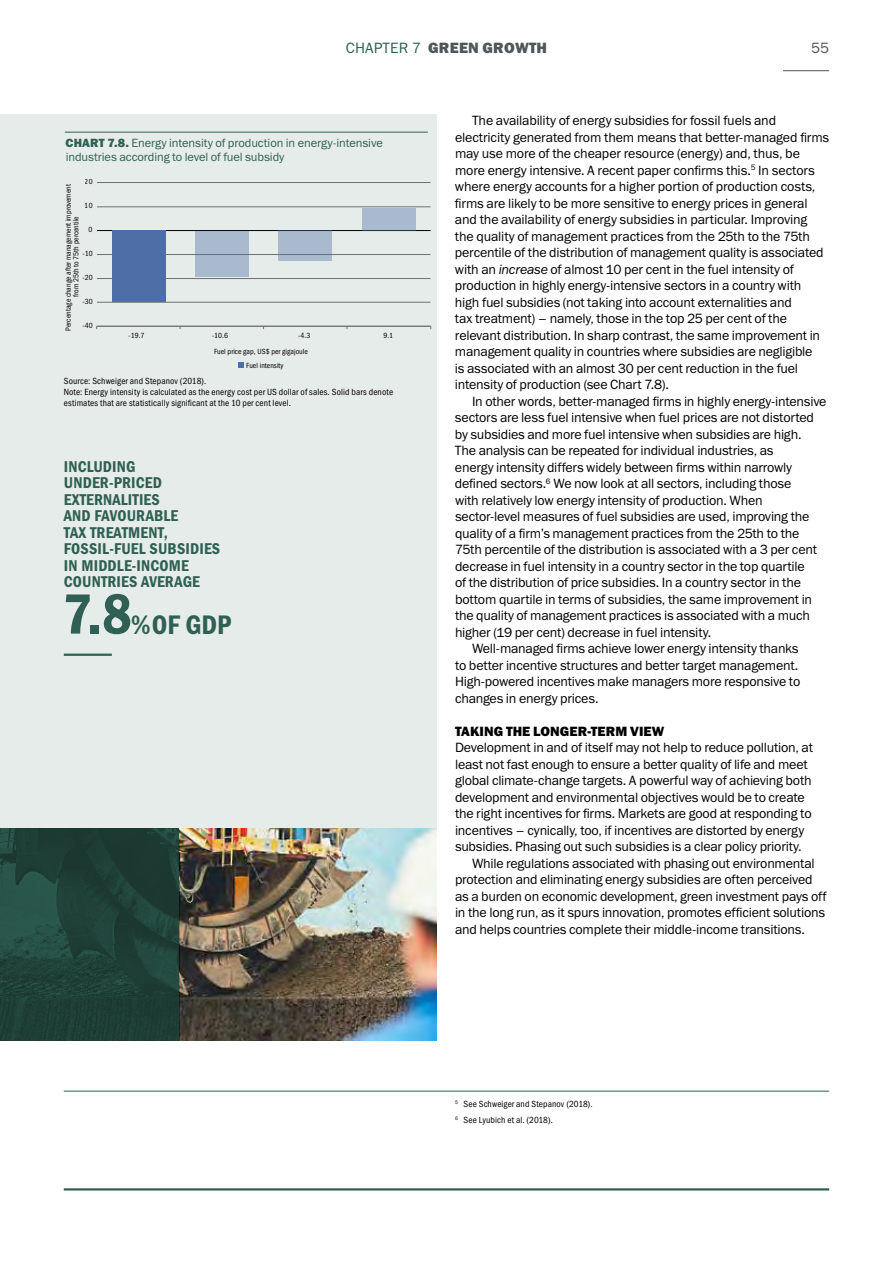
<style>
.page{position:relative;width:893px;height:1263px;background:#fff}
.page>*{position:absolute;margin:0;border:0;box-sizing:border-box;transform-origin:0 0}
.t1{font:27px "Franklin Gothic Demi Cond ITC";color:#2f6053}
.t2{font:15.75px/16.5px "Franklin Gothic Demi Cond ITC";letter-spacing:.01em;color:#2f6053}
.t3{font:15px "Franklin Gothic Heavy ITC";letter-spacing:.01em;color:#505559}
.t4{font:15px "Franklin Gothic Book ITC";color:#505559}
.t5{font:13.5px/16.5px "Franklin Gothic Book ITC";letter-spacing:-.015em;color:#000}
.t6{font:13.5px "Franklin Gothic Heavy ITC";letter-spacing:.005em;color:#000}
.t7{font:12px/13.5px "Franklin Gothic Book ITC";letter-spacing:-.005em;color:#2f6053}
.t8{font:9px/10.8px "Franklin Gothic Book Cond ITC";letter-spacing:.015em;color:#000}
.t9{font:7.5px/7.5px "Franklin Gothic Book Cond ITC";color:#000;text-align:center}
.s1{font-family:"Franklin Gothic Book ITC";color:#2f6053}
.s2{font-family:"Franklin Gothic Heavy ITC"}
.s3{font-size:57px}
.s4{font-family:"Franklin Gothic Demi ITC"}
.s5{font-style:italic}
</style>
<div class="page">
<hr style="left:783px;top:70px;width:46px;height:1px;background:#505559">
<hr style="left:64px;top:1188px;width:765px;height:2px;background:#2f6053">
<hr style="left:64px;top:1091px;width:765px;height:1px;background:#2f6053">
<div style="left:0;top:115px;width:437px;height:926px;background:#e6ece9"></div>
<hr style="left:97px;top:302px;width:334px;height:1px;background:#7c7c7c">
<hr style="left:97px;top:278px;width:334px;height:1px;background:#7c7c7c">
<hr style="left:97px;top:254px;width:334px;height:1px;background:#7c7c7c">
<hr style="left:97px;top:207px;width:334px;height:1px;background:#7c7c7c">
<hr style="left:97px;top:182px;width:334px;height:1px;background:#7c7c7c">
<hr style="left:97px;top:230px;width:334px;height:1px;background:#030404">
<hr style="left:97px;top:326px;width:334px;height:1px;background:#7c7c7c">
<div style="left:112px;top:231px;width:53px;height:71px;background:#4d6ea7"></div>
<div style="left:195px;top:231px;width:54px;height:46px;background:#a9bace"></div>
<div style="left:279px;top:231px;width:53px;height:30px;background:#a9bace"></div>
<div style="left:362px;top:208px;width:54px;height:23px;background:#a9bace"></div>
<svg style="left:238px;top:362px;width:6px;height:6px"></svg>
<hr style="left:65px;top:132px;width:363px;height:1px;background:#2f6053">
<hr style="left:64px;top:654px;width:48px;height:2px;background:#2f6053">
<img style="left:179px;top:828px;width:258px;height:213px">
<svg style="left:0;top:828px;width:179px;height:213px;background:#1f4138"></svg>
<p class="t3" style="left:346px;top:38px;width:203px"><span class="s1">CHAPTER 7</span> GREEN GROWTH</p>
<p class="t4" style="left:811px;top:38px;width:19px">55</p>
<p class="t7" style="left:66px;top:136px;width:319px"><span class="s2">CHART 7.8.</span> Energy intensity of production in energy-intensive industries according to level of fuel subsidy</p>
<p class="t9" style="left:85px;top:178px;width:9px">20</p>
<p class="t9" style="left:65px;top:331px;width:148px;rotate:-90deg">Percentage change after management improvement from 25th to 75th percentile</p>
<p class="t9" style="left:85px;top:202px;width:9px">10</p>
<p class="t9" style="left:89px;top:226px;width:5px">0</p>
<p class="t9" style="left:83px;top:250px;width:12px">-10</p>
<p class="t9" style="left:83px;top:274px;width:12px">-20</p>
<p class="t9" style="left:83px;top:298px;width:12px">-30</p>
<p class="t9" style="left:83px;top:322px;width:12px">-40</p>
<p class="t9" style="left:129px;top:332px;width:18px">-19.7</p>
<p class="t9" style="left:212px;top:332px;width:18px">-10.6</p>
<p class="t9" style="left:298px;top:332px;width:14px">-4.3</p>
<p class="t9" style="left:383px;top:332px;width:11px">9.1</p>
<p class="t9" style="left:214px;top:348px;width:95px">Fuel price gap, US$ per gigajoule</p>
<p class="t9" style="left:246px;top:362px;width:39px">Fuel intensity</p>
<p class="t8" style="left:64px;top:376px;width:331px">Source: Schweiger and Stepanov (2018).<br>Note: Energy intensity is calculated as the energy cost per US dollar of sales. Solid bars denote estimates that are statistically significant at the 10 per cent level.</p>
<p class="t2" style="left:64px;top:458px;width:158px">INCLUDING<br>UNDER-PRICED<br>EXTERNALITIES<br>AND FAVOURABLE<br>TAX TREATMENT,<br>FOSSIL-FUEL SUBSIDIES<br>IN MIDDLE-INCOME<br>COUNTRIES AVERAGE</p>
<h1 class="t1" style="left:62px;top:608px;width:170px"><span class="s3">7.8</span><span class="s4">%</span>OF GDP</h1>
<p class="t5" style="left:455px;top:112px;width:376px;text-indent:17px">The availability of energy subsidies for fossil fuels and electricity generated from them means that better-managed firms may use more of the cheaper resource (energy) and, thus, be more energy intensive. A recent paper confirms this.<sup>5</sup> In sectors where energy accounts for a higher portion of production costs, firms are likely to be more sensitive to energy prices in general and the availability of energy subsidies in particular. Improving the quality of management practices from the 25th to the 75th percentile of the distribution of management quality is associated with an <span class="s5">increase</span> of almost 10 per cent in the fuel intensity of production in highly energy-intensive sectors in a country with high fuel subsidies (not taking into account externalities and<br>tax treatment) – namely, those in the top 25 per cent of the relevant distribution. In sharp contrast, the same improvement in management quality in countries where subsidies are negligible<br>is associated with an almost 30 per cent reduction in the fuel intensity of production (see Chart 7.8).</p>
<p class="t5" style="left:472px;top:392px;width:356px">In other words, better-managed firms in highly energy-intensive</p>
<p class="t5" style="left:455px;top:409px;width:361px">sectors are less fuel intensive when fuel prices are not distorted</p>
<p class="t5" style="left:455px;top:425px;width:348px">by subsidies and more fuel intensive when subsidies are high.</p>
<p class="t5" style="left:455px;top:442px;width:320px">The analysis can be repeated for individual industries, as</p>
<p class="t5" style="left:455px;top:458px;width:338px">energy intensity differs widely between firms within narrowly</p>
<p class="t5" style="left:455px;top:475px;width:338px">defined sectors.<sup>6</sup> We now look at all sectors, including those</p>
<p class="t5" style="left:455px;top:491px;width:309px">with relatively low energy intensity of production. When</p>
<p class="t5" style="left:455px;top:508px;width:356px">sector-level measures of fuel subsidies are used, improving the</p>
<p class="t5" style="left:455px;top:524px;width:346px">quality of a firm’s management practices from the 25th to the</p>
<p class="t5" style="left:455px;top:541px;width:363px">75th percentile of the distribution is associated with a 3 per cent</p>
<p class="t5" style="left:455px;top:557px;width:351px">decrease in fuel intensity in a country sector in the top quartile</p>
<p class="t5" style="left:455px;top:574px;width:347px">of the distribution of price subsidies. In a country sector in the</p>
<p class="t5" style="left:455px;top:590px;width:359px">bottom quartile in terms of subsidies, the same improvement in</p>
<p class="t5" style="left:455px;top:607px;width:357px">the quality of management practices is associated with a much</p>
<p class="t5" style="left:455px;top:623px;width:258px">higher (19 per cent) decrease in fuel intensity.</p>
<p class="t5" style="left:472px;top:640px;width:328px">Well-managed firms achieve lower energy intensity thanks</p>
<p class="t5" style="left:455px;top:656px;width:345px">to better incentive structures and better target management.</p>
<p class="t5" style="left:455px;top:673px;width:347px">High-powered incentives make managers more responsive to</p>
<p class="t5" style="left:455px;top:689px;width:145px">changes in energy prices.</p>
<p class="t6" style="left:455px;top:722px;width:211px">TAKING THE LONGER-TERM VIEW</p>
<p class="t5" style="left:455px;top:739px;width:359px">Development in and of itself may not help to reduce pollution, at</p>
<p class="t5" style="left:455px;top:755px;width:354px">least not fast enough to ensure a better quality of life and meet</p>
<p class="t5" style="left:455px;top:772px;width:358px">global climate-change targets. A powerful way of achieving both</p>
<p class="t5" style="left:455px;top:788px;width:351px">development and environmental objectives would be to create</p>
<p class="t5" style="left:455px;top:805px;width:358px">the right incentives for firms. Markets are good at responding to</p>
<p class="t5" style="left:455px;top:821px;width:351px">incentives – cynically, too, if incentives are distorted by energy</p>
<p class="t5" style="left:455px;top:838px;width:348px">subsidies. Phasing out such subsidies is a clear policy priority.</p>
<p class="t5" style="left:472px;top:854px;width:344px">While regulations associated with phasing out environmental</p>
<p class="t5" style="left:455px;top:871px;width:359px">protection and eliminating energy subsidies are often perceived</p>
<p class="t5" style="left:455px;top:887px;width:373px">as a burden on economic development, green investment pays off</p>
<p class="t5" style="left:455px;top:904px;width:371px">in the long run, as it spurs innovation, promotes efficient solutions</p>
<p class="t5" style="left:455px;top:920px;width:351px">and helps countries complete their middle-income transitions.</p>
<p class="t8" style="left:455px;top:1096px;width:139px;line-height:16.5px"><sup>5</sup> See Schweiger and Stepanov (2018).<br><sup>6</sup> See Lyubich et al. (2018).</p>
</div>
